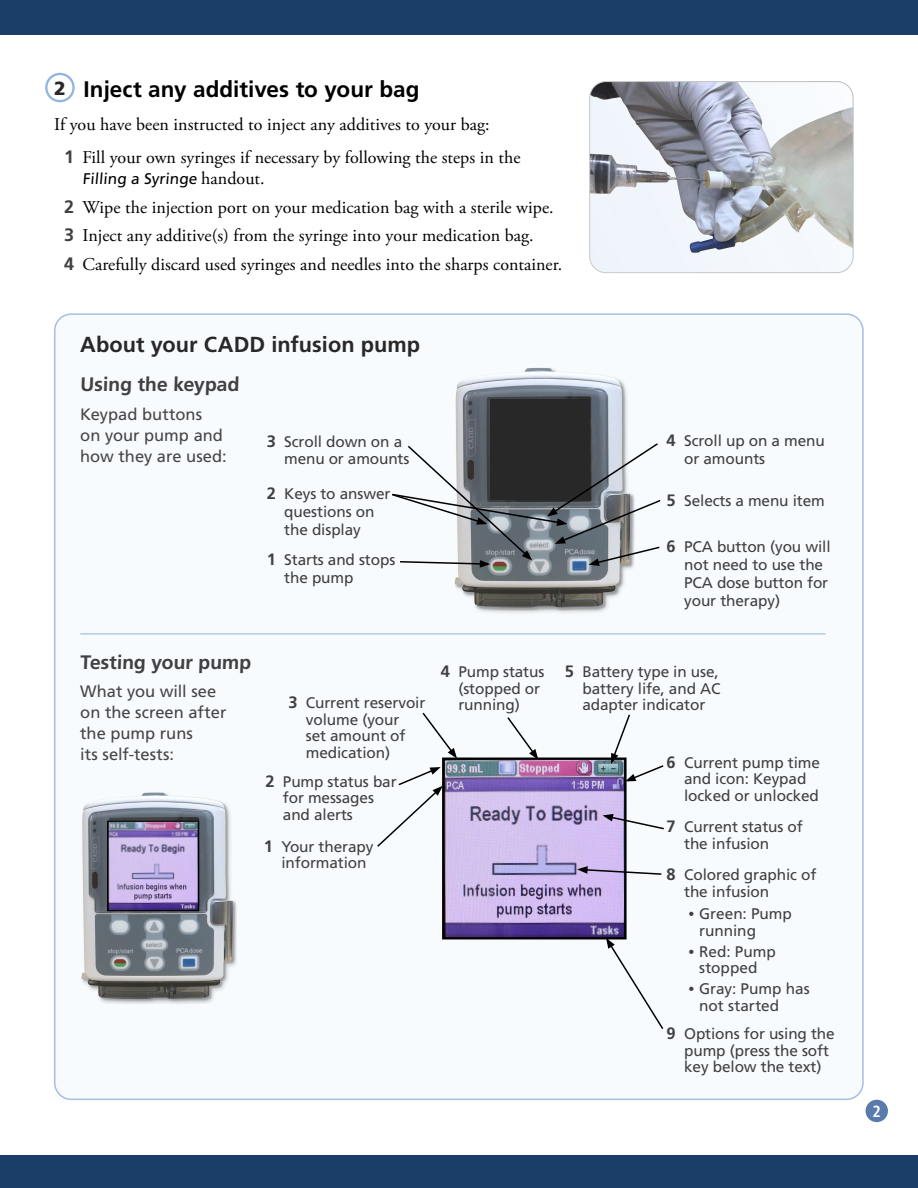
<style>
.page{position:relative;width:918px;height:1188px;background:#fff}
.page>*{position:absolute;margin:0;border:0;box-sizing:border-box;transform-origin:0 0}
.Level_1__h2{font:700 22.5px "Frutiger LT Std";color:#000}
.Main_table{font:700 21.75px "Frutiger LT Std";color:#292829}
.Main_table-2{font:700 19.5px "Frutiger LT Std";color:#414042}
.Level_2__h3{font:900 19.05px "Frutiger LT Std";color:#292829}
.Main__p{font:18px "Adobe Garamond Pro";color:#000}
.Opening_paragraph{font:16.5px/21px "Frutiger LT Std";color:#464547}
.t1{font:700 condensed 16.2px "Frutiger LT Std";color:#fff}
.t2{font:15.45px "Frutiger LT Std";color:#000}
.t3{font:15.3px/16.5px "Frutiger LT Std";letter-spacing:-.005em;color:#414042}
.s1{font-family:"Frutiger LT Std";font-weight:700;color:#414042}
.s2{font-family:"Adobe Garamond Pro";font-size:18px}
.s3{font-weight:700;font-size:16.5px}
.s4{font-family:"Adobe Garamond Pro"}
</style>
<div class="page">
<div style="left:0;top:0;width:918px;height:35px;background:#1a3e67"></div>
<div style="left:0;top:1156px;width:918px;height:32px;background:#1a3e67"></div>
<div style="left:866px;top:1100px;width:22px;height:22px;background:#587bac;border-radius:50%"></div>
<div style="left:55px;top:314px;width:808px;height:785px;background:#f8fbfd;border-radius:16px"></div>
<img style="left:445px;top:761px;width:179px;height:175px">
<div style="left:442px;top:758px;width:185px;height:181px;border:2px solid #000"></div>
<svg style="left:422px;top:712px;width:35px;height:47px"></svg>
<svg style="left:506px;top:717px;width:32px;height:43px"></svg>
<svg style="left:611px;top:714px;width:53px;height:67px"></svg>
<svg style="left:602px;top:814px;width:62px;height:16px"></svg>
<svg style="left:577px;top:866px;width:85px;height:10px"></svg>
<hr style="left:80px;top:633px;width:745px;height:1px;background:#9cb9e1">
<div style="left:79px;top:790px;width:158px;height:214px;background:#000;opacity:.25"></div>
<img style="left:80px;top:793px;width:153px;height:206px">
<img style="left:109px;top:823px;width:88px;height:86px">
<div style="left:107px;top:821px;width:92px;height:90px;border:1px solid #000"></div>
<svg style="left:606px;top:938px;width:58px;height:91px"></svg>
<svg style="left:377px;top:767px;width:66px;height:81px"></svg>
<div style="left:453px;top:366px;width:182px;height:249px;background:#000;opacity:.25"></div>
<img style="left:453px;top:368px;width:178px;height:240px">
<svg style="left:392px;top:399px;width:269px;height:169px"></svg>
<div style="left:45px;top:73px;width:30px;height:29px;border:2px solid #93b4df;border-radius:50%"></div>
<div style="left:590px;top:82px;width:263px;height:191px;background:#f2f7fc;border-radius:16px"></div>
<img style="left:591px;top:82px;width:262px;height:171px">
<div style="left:589px;top:81px;width:264px;height:192px;border:1px solid #bcbec0;border-radius:16px"></div>
<p class="Level_1__h2" style="left:84px;top:76px;width:337px">Inject any additives to your bag</p>
<p class="Main__p" style="left:54px;top:113px;width:437px">If you have been instructed to inject any additives to your bag:</p>
<p class="Main__p" style="left:64px;top:147px;width:458px"><span class="s1">1</span> Fill your own syringes if necessary by following the steps in the</p>
<p class="t2" style="left:82px;top:170px;width:184px">Filling a Syringe <span class="s2">handout.</span></p>
<p class="Main__p" style="left:64px;top:196px;width:491px"><span class="s1">2</span> Wipe the injection port on your medication bag with a sterile wipe.</p>
<p class="Main__p" style="left:64px;top:225px;width:471px"><span class="s1">3</span> Inject any additive(s) from the syringe into your medication bag.</p>
<p class="Main__p" style="left:64px;top:253px;width:500px"><span class="s1">4</span> Carefully discard used syringes and needles into the sharps container.</p>
<p class="Level_2__h3" style="left:54px;top:77px;width:13px">2</p>
<p class="Main_table" style="left:80px;top:332px;width:341px">About your CADD infusion pump</p>
<p class="Main_table-2" style="left:80px;top:373px;width:161px">Using the keypad</p>
<p class="Opening_paragraph" style="left:80px;top:403px;width:148px">Keypad buttons<br>on your pump and how they are used:</p>
<p class="t3" style="left:284px;top:434px;width:127px;text-indent:-17px"><span class="s3">3</span> Scroll down on a menu or amounts</p>
<p class="t3" style="left:684px;top:432px;width:142px;line-height:18px;text-indent:-17px"><span class="s3">4</span> Scroll up on a menu or amounts</p>
<p class="t3" style="left:667px;top:492px;width:160px"><span class="s3">5</span> Selects a menu item</p>
<p class="t3" style="left:684px;top:538px;width:148px;line-height:18px;text-indent:-17px"><span class="s3">6</span> PCA button (you will not need to use the<br>PCA dose button for your therapy)</p>
<p class="t3" style="left:284px;top:485px;width:108px;line-height:18px;text-indent:-17px"><span class="s3">2</span> Keys to answer questions on the display</p>
<p class="t3" style="left:284px;top:551px;width:113px;line-height:18px;text-indent:-17px"><span class="s3">1</span> Starts and stops the pump</p>
<p class="Main_table-2" style="left:80px;top:650px;width:173px">Testing your pump</p>
<p class="Opening_paragraph" style="left:80px;top:681px;width:148px">What you will see on the screen after the pump runs<br>its self-tests:</p>
<p class="t3" style="left:306px;top:695px;width:121px;text-indent:-17px"><span class="s3">3</span> Current reservoir volume (your<br>set amount of medication)</p>
<p class="t3" style="left:283px;top:773px;width:115px;text-indent:-17px"><span class="s3">2</span> Pump status bar for messages and alerts</p>
<p class="t3" style="left:281px;top:838px;width:94px;text-indent:-17px"><span class="s3">1</span> Your therapy information</p>
<p class="t3" style="left:458px;top:664px;width:88px;text-indent:-17px"><span class="s3">4</span> Pump status (stopped or running)</p>
<p class="t3" style="left:582px;top:664px;width:140px;text-align:justify;text-indent:-17px"><span class="s3">5</span> Battery type in use, battery life, and AC adapter indicator</p>
<p class="t3" style="left:684px;top:754px;width:137px;text-indent:-17px"><span class="s3">6</span> Current pump time and icon: Keypad locked or unlocked</p>
<p class="t3" style="left:684px;top:819px;width:120px;text-indent:-17px"><span class="s3">7</span> Current status of the infusion</p>
<p class="t3" style="left:684px;top:867px;width:134px;text-indent:-17px"><span class="s3">8</span> Colored graphic of the infusion</p>
<p class="t3" style="left:699px;top:906px;width:94px;text-indent:-10px"><span class="s4">•</span> Green: Pump running</p>
<p class="t3" style="left:689px;top:943px;width:89px;text-align:center"><span class="s4">•</span> Red: Pump stopped</p>
<p class="t3" style="left:699px;top:980px;width:112px;text-indent:-10px"><span class="s4">•</span> Gray: Pump has not started</p>
<p class="t3" style="left:684px;top:1026px;width:152px;text-indent:-17px"><span class="s3">9</span> Options for using the pump (press the soft key below the text)</p>
<p class="t1" style="left:873px;top:1101px;width:10px">2</p>
</div>
